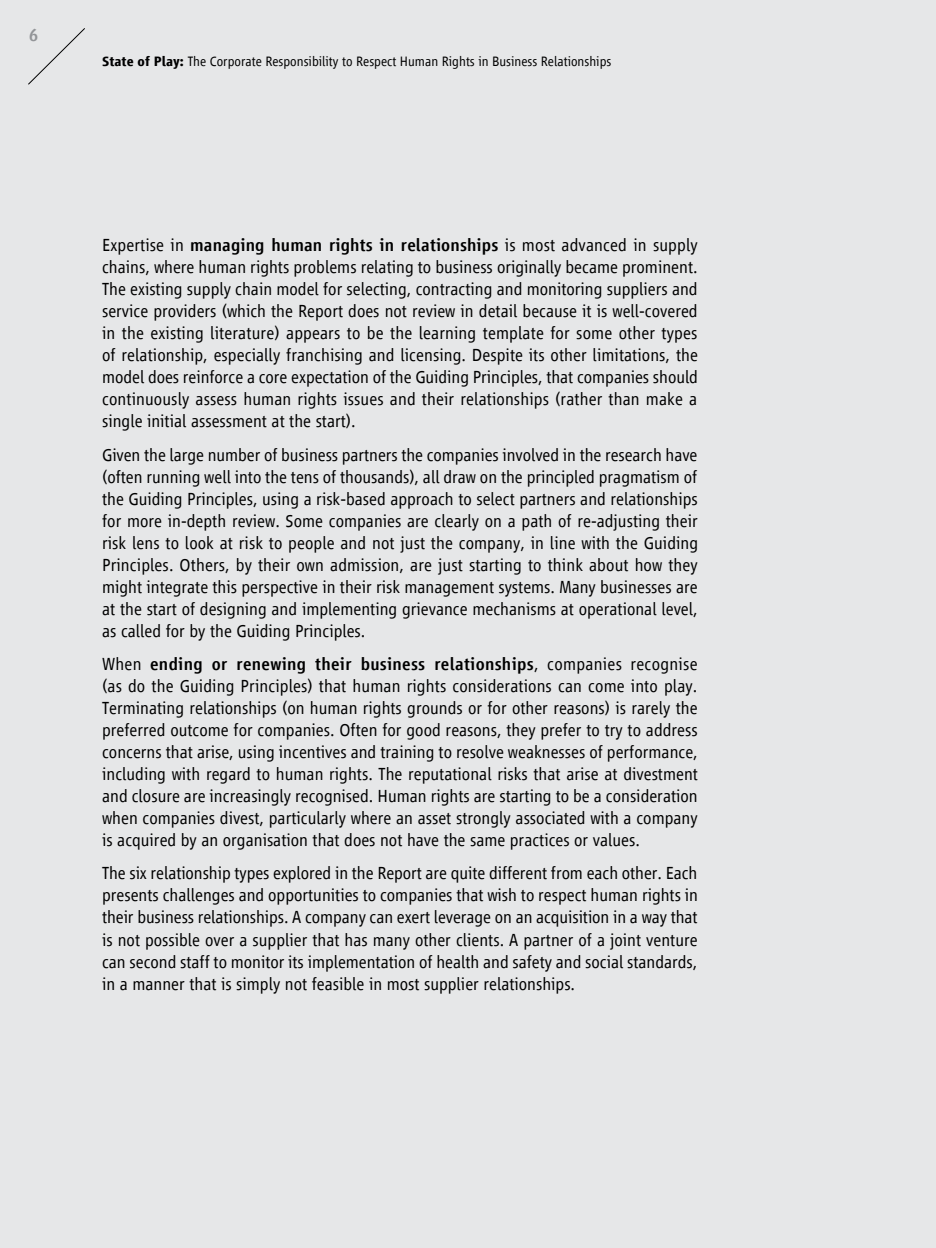
<style>
.page{position:relative;width:936px;height:1248px;background:#fff}
.page>*{position:absolute;margin:0;border:0;box-sizing:border-box;transform-origin:0 0}
.text{font:300 18px/22px "Vialog LT Com";color:#000;text-align:justify}
.t1{font:500 18px "Vialog LT Com";color:#939598}
.t2{font:300 14px "Vialog LT Com";color:#000}
.s1{font-weight:700}
.s2{font-weight:500}
</style>
<div class="page">
<div style="left:0;top:0;width:935px;height:1247px;background:#e6e7e8"></div>
<svg style="left:28px;top:28px;width:57px;height:57px"></svg>
<p class="t1" style="left:29px;top:25px;width:11px">6</p>
<p class="t2" style="left:102px;top:54px;width:510px"><span class="s1">State of Play:</span> The Corporate Responsibility to Respect Human Rights in Business Relationships</p>
<p class="text" style="left:102px;top:234px;width:597px">Expertise in <span class="s2">managing human rights in relationships</span> is most advanced in supply chains, where human rights problems relating to business originally became prominent.<br>The existing supply chain model for selecting, contracting and monitoring suppliers and service providers (which the Report does not review in detail because it is well-covered in the existing literature) appears to be the learning template for some other types of relationship, especially franchising and licensing. Despite its other limitations, the model does reinforce a core expectation of the Guiding Principles, that companies should continuously assess human rights issues and their relationships (rather than make a single initial assessment at the start).</p>
<p class="text" style="left:102px;top:443px;width:597px">Given the large number of business partners the companies involved in the research have (often running well into the tens of thousands), all draw on the principled pragmatism of the Guiding Principles, using a risk-based approach to select partners and relationships for more in-depth review. Some companies are clearly on a path of re-adjusting their risk lens to look at risk to people and not just the company, in line with the Guiding Principles. Others, by their own admission, are just starting to think about how they might integrate this perspective in their risk management systems. Many businesses are at the start of designing and implementing grievance mechanisms at operational level, as called for by the Guiding Principles.</p>
<p class="text" style="left:102px;top:653px;width:597px">When <span class="s2">ending or renewing their business relationships</span>, companies recognise (as do the Guiding Principles) that human rights considerations can come into play.<br>Terminating relationships (on human rights grounds or for other reasons) is rarely the preferred outcome for companies. Often for good reasons, they prefer to try to address concerns that arise, using incentives and training to resolve weaknesses of performance, including with regard to human rights. The reputational risks that arise at divestment and closure are increasingly recognised. Human rights are starting to be a consideration when companies divest, particularly where an asset strongly associated with a company is acquired by an organisation that does not have the same practices or values.</p>
<p class="text" style="left:102px;top:862px;width:597px">The six relationship types explored in the Report are quite different from each other. Each presents challenges and opportunities to companies that wish to respect human rights in their business relationships. A company can exert leverage on an acquisition in a way that is not possible over a supplier that has many other clients. A partner of a joint venture can second staff to monitor its implementation of health and safety and social standards, in a manner that is simply not feasible in most supplier relationships.</p>
</div>
